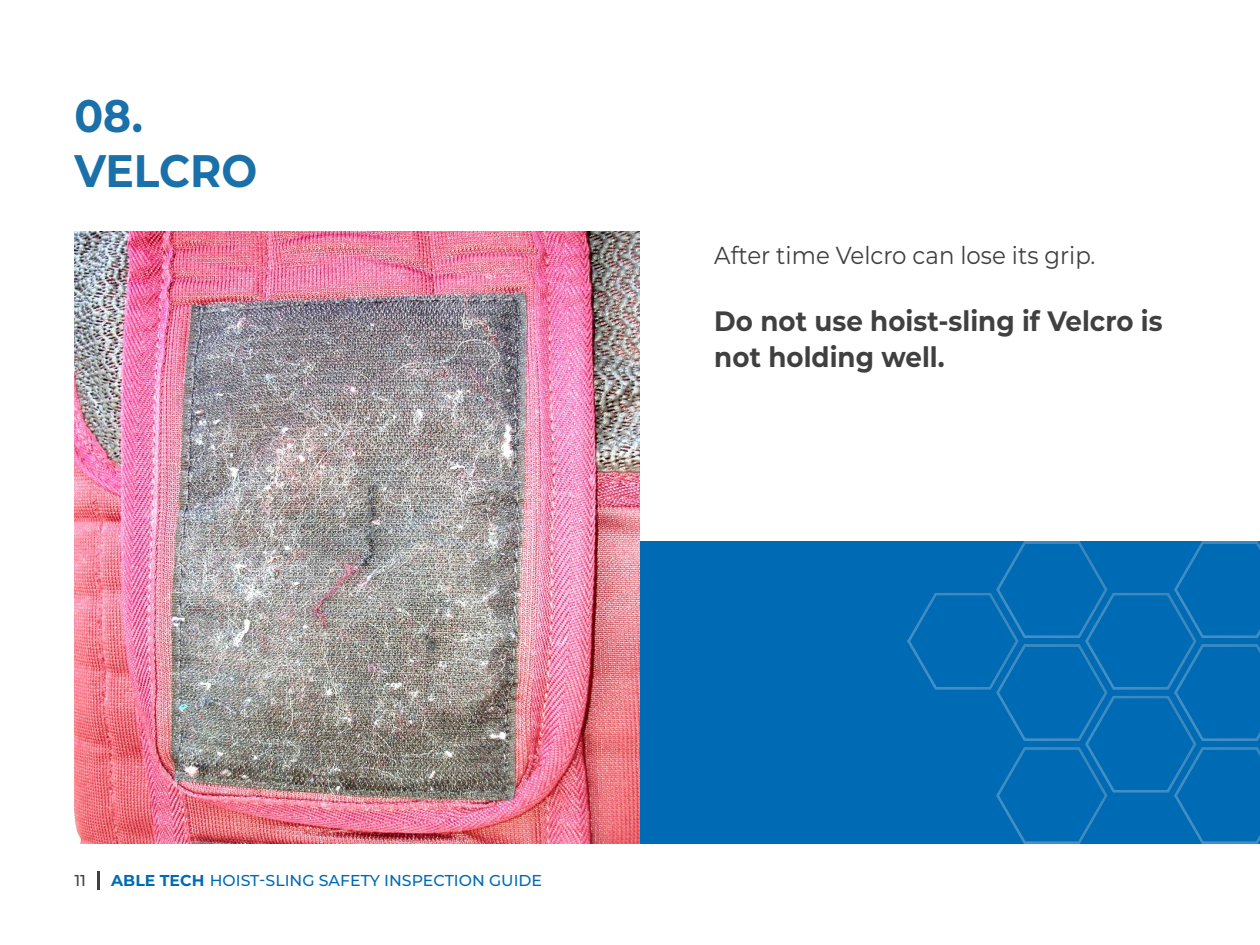
<style>
.page{position:relative;width:1260px;height:945px;background:#fff}
.page>*{position:absolute;margin:0;border:0;box-sizing:border-box;transform-origin:0 0}
.t1{font:700 45.5px/54.6px "Montserrat";color:#1a70a8;scale:.93 1}
.t2{font:700 28px/36.8px "Montserrat";color:#404040;scale:.93 1}
.t3{font:24.5px "Montserrat";color:#404040;scale:.93 1}
.t4{font:500 15.75px "Montserrat";color:#006bb5}
.t5{font:500 15.75px "Montserrat";color:#404040}
.s1{font-weight:700}
</style>
<div class="page">
<hr style="left:97px;top:871px;width:3px;height:19px;background:#404040">
<div style="left:364px;top:541px;width:896px;height:302px;background:#006bb5"></div>
<img style="left:908px;top:542px;width:352px;height:301px">
<img style="left:74px;top:231px;width:566px;height:612px">
<p class="t1" style="left:74px;top:87px;width:198px">08.<br>VELCRO</p>
<p class="t3" style="left:714px;top:239px;width:411px">After time Velcro can lose its grip.</p>
<p class="t2" style="left:714px;top:301px;width:484px">Do not use hoist-sling if Velcro is not holding well.</p>
<p class="t5" style="left:74px;top:869px;width:13px">11</p>
<p class="t4" style="left:111px;top:869px;width:432px"><span class="s1">ABLE TECH</span> HOIST-SLING SAFETY INSPECTION GUIDE</p>
</div>
